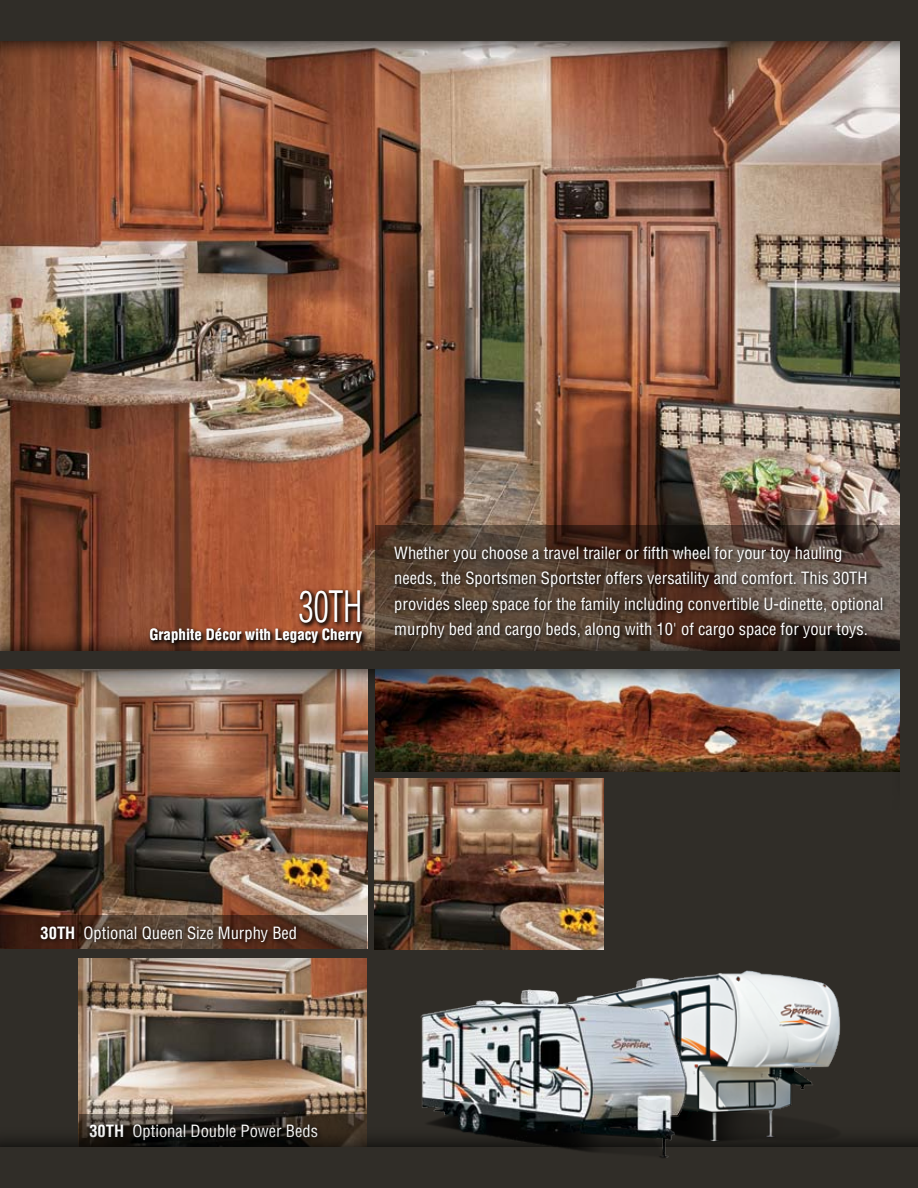
<style>
.page{position:relative;width:918px;height:1188px;background:#fff}
.page>*{position:absolute;margin:0;border:0;box-sizing:border-box;transform-origin:0 0}
.t1{font:300 condensed 42px "Helvetica";color:#fff;scale:.8 1}
.t2{font:condensed 16.5px/25.5px "Helvetica";color:#fff}
.t3{font:700 condensed 15px "Helvetica";color:#fff}
.s1{font-weight:700}
</style>
<div class="page">
<img style="left:375px;top:689px;width:526px;height:63px">
<img style="left:375px;top:752px;width:517px;height:20px">
<div style="left:0;top:772px;width:918px;height:416px;background:#302d28"></div>
<img style="left:79px;top:958px;width:288px;height:156px">
<svg style="left:79px;top:1114px;width:288px;height:13px"></svg>
<svg style="left:87px;top:1121px;width:236px;height:6px"></svg>
<div style="left:367px;top:668px;width:8px;height:480px;background:#302d28"></div>
<img style="left:0;top:689px;width:367px;height:226px">
<svg style="left:0;top:915px;width:367px;height:34px;background:#553c2f"></svg>
<svg style="left:38px;top:923px;width:263px;height:24px;background:#462e21"></svg>
<img style="left:0;top:61px;width:901px;height:570px">
<svg style="left:375px;top:525px;width:526px;height:106px;background:#4a392f"></svg>
<svg style="left:0;top:40px;width:901px;height:21px;background:#83685a"></svg>
<div style="left:0;top:0;width:918px;height:40px;background:#302d28"></div>
<svg style="left:0;top:1127px;width:918px;height:20px"></svg>
<svg style="left:892px;top:752px;width:9px;height:20px"></svg>
<img style="left:0;top:631px;width:901px;height:58px">
<div style="left:0;top:651px;width:907px;height:18px;background:#302d28"></div>
<div style="left:901px;top:0;width:17px;height:904px;background:#302d28"></div>
<svg style="left:392px;top:543px;width:496px;height:101px;background:#4b3a2f"></svg>
<img style="left:640px;top:970px;width:217px;height:177px">
<img style="left:406px;top:980px;width:299px;height:178px">
<svg style="left:148px;top:588px;width:220px;height:61px;background:#7b3f27"></svg>
<img style="left:375px;top:779px;width:229px;height:170px">
<h1 class="t1" style="left:299px;top:581px;width:81px">30TH</h1>
<p class="t3" style="left:149px;top:625px;width:214px">Graphite Décor with Legacy Cherry</p>
<p class="t2" style="left:394px;top:540px;width:491px">Whether you choose a travel trailer or fifth wheel for your toy hauling needs, the Sportsmen Sportster offers versatility and comfort. This 30TH provides sleep space for the family including convertible U-dinette, optional murphy bed and cargo beds, along with 10' of cargo space for your toys.</p>
<p class="t2" style="left:40px;top:920px;width:258px"><span class="s1">30TH</span> Optional Queen Size Murphy Bed</p>
<p class="t2" style="left:89px;top:1118px;width:230px"><span class="s1">30TH</span> Optional Double Power Beds</p>
</div>
